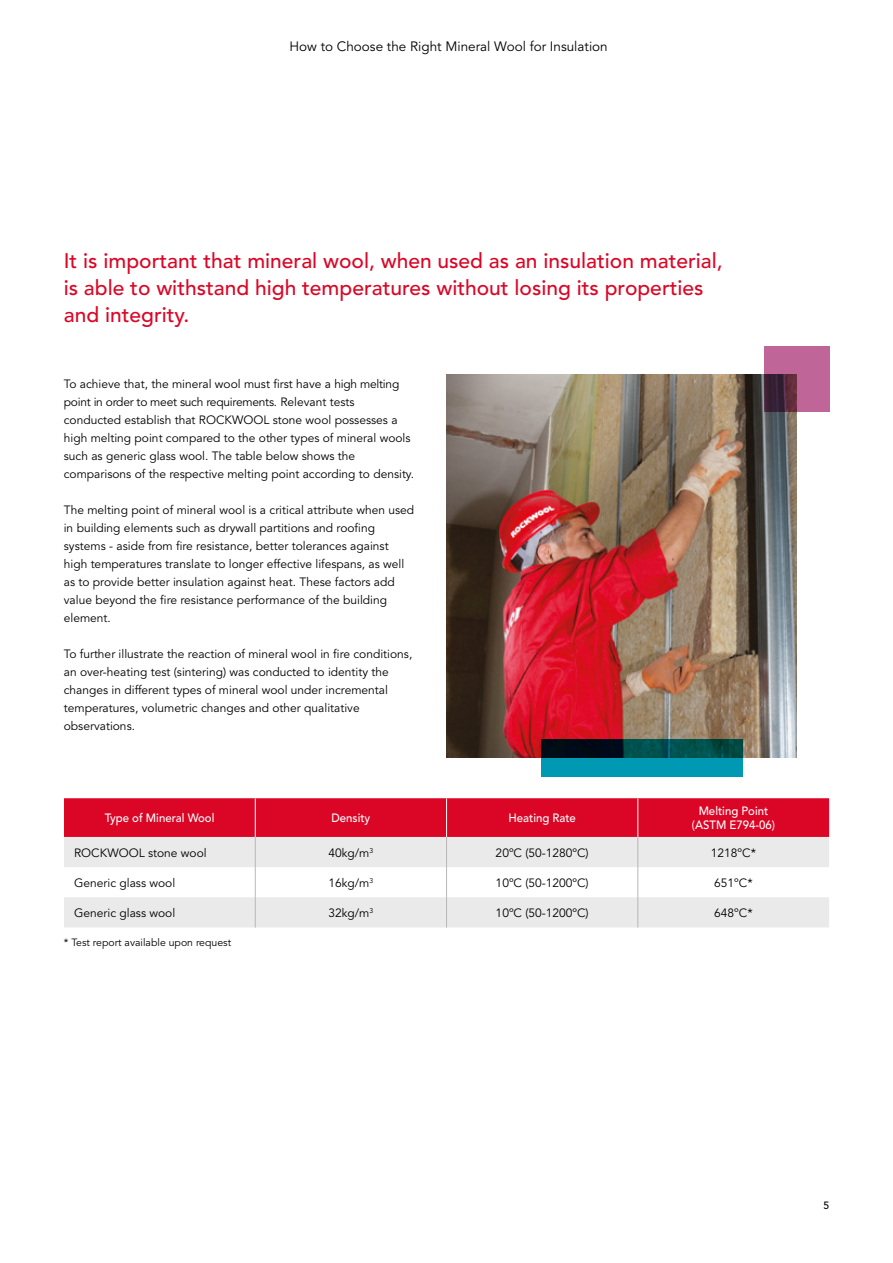
<style>
.page{position:relative;width:893px;height:1263px;background:#fff}
.page>*{position:absolute;margin:0;border:0;box-sizing:border-box;transform-origin:0 0}
.t1{font:500 21px/27px "Avenir LT Std";color:#db0626}
.t2{font:13.5px "Avenir LT Std";color:#000}
.t3{font:12px/18px "Avenir LT Std";color:#000}
.t4{font:500 12px/14.4px "Avenir LT Std";color:#fff;text-align:center;scale:.95 1}
.t5{font:10.5px "Avenir LT Std";color:#000}
.t6{font:500 10.5px "Avenir LT Std";color:#000}
</style>
<div class="page">
<img style="left:446px;top:374px;width:351px;height:384px">
<svg style="left:541px;top:739px;width:202px;height:37px;background:#006472"></svg>
<svg style="left:764px;top:346px;width:65px;height:66px;background:#9c527b"></svg>
<div style="left:64px;top:798px;width:765px;height:39px;background:#db0626"></div>
<svg style="left:64px;top:837px;width:765px;height:90px;fill:#eaeaea"></svg>
<hr style="left:255px;top:798px;width:1px;height:39px;background:#fff">
<hr style="left:446px;top:798px;width:1px;height:39px;background:#fff">
<hr style="left:638px;top:798px;width:1px;height:39px;background:#fff">
<hr style="left:255px;top:837px;width:1px;height:30px;background:#b8b7b7">
<hr style="left:446px;top:837px;width:1px;height:30px;background:#b8b7b7">
<hr style="left:638px;top:837px;width:1px;height:30px;background:#b8b7b7">
<hr style="left:255px;top:867px;width:1px;height:30px;background:#b8b7b7">
<hr style="left:446px;top:867px;width:1px;height:30px;background:#b8b7b7">
<hr style="left:638px;top:867px;width:1px;height:30px;background:#b8b7b7">
<hr style="left:255px;top:897px;width:1px;height:30px;background:#b8b7b7">
<hr style="left:446px;top:897px;width:1px;height:30px;background:#b8b7b7">
<hr style="left:638px;top:897px;width:1px;height:30px;background:#b8b7b7">
<p class="t2" style="left:289px;top:38px;width:320px">How to Choose the Right Mineral Wool for Insulation</p>
<h1 class="t1" style="left:64px;top:248px;width:660px">It is important that mineral wool, when used as an insulation material, is able to withstand high temperatures without losing its properties and integrity.</h1>
<p class="t3" style="left:64px;top:375px;width:352px">To achieve that, the mineral wool must first have a high melting point in order to meet such requirements. Relevant tests conducted establish that ROCKWOOL stone wool possesses a high melting point compared to the other types of mineral wools such as generic glass wool. The table below shows the comparisons of the respective melting point according to density.</p>
<p class="t3" style="left:64px;top:501px;width:352px">The melting point of mineral wool is a critical attribute when used in building elements such as drywall partitions and roofing systems - aside from fire resistance, better tolerances against high temperatures translate to longer effective lifespans, as well as to provide better insulation against heat. These factors add value beyond the fire resistance performance of the building element.</p>
<p class="t3" style="left:64px;top:645px;width:350px">To further illustrate the reaction of mineral wool in fire conditions, an over-heating test (sintering) was conducted to identity the changes in different types of mineral wool under incremental temperatures, volumetric changes and other qualitative observations.</p>
<p class="t4" style="left:105px;top:811px;width:117px">Type of Mineral Wool</p>
<p class="t4" style="left:331px;top:811px;width:42px">Density</p>
<p class="t4" style="left:508px;top:811px;width:73px">Heating Rate</p>
<p class="t4" style="left:692px;top:804px;width:89px">Melting Point (ASTM E794-06)</p>
<p class="t3" style="left:74px;top:844px;width:134px">ROCKWOOL stone wool</p>
<p class="t3" style="left:328px;top:844px;width:47px">40kg/m<sup>3</sup></p>
<p class="t3" style="left:496px;top:844px;width:95px">20ºC (50-1280ºC)</p>
<p class="t3" style="left:711px;top:844px;width:47px">1218ºC*</p>
<p class="t3" style="left:74px;top:874px;width:103px">Generic glass wool</p>
<p class="t3" style="left:328px;top:874px;width:47px">16kg/m<sup>3</sup></p>
<p class="t3" style="left:496px;top:874px;width:95px">10ºC (50-1200ºC)</p>
<p class="t3" style="left:714px;top:874px;width:40px">651ºC*</p>
<p class="t3" style="left:74px;top:904px;width:103px">Generic glass wool</p>
<p class="t3" style="left:328px;top:904px;width:47px">32kg/m<sup>3</sup></p>
<p class="t3" style="left:496px;top:904px;width:95px">10ºC (50-1200ºC)</p>
<p class="t3" style="left:714px;top:904px;width:40px">648ºC*</p>
<p class="t5" style="left:64px;top:936px;width:169px">* Test report available upon request</p>
<p class="t6" style="left:823px;top:1199px;width:7px">5</p>
</div>
